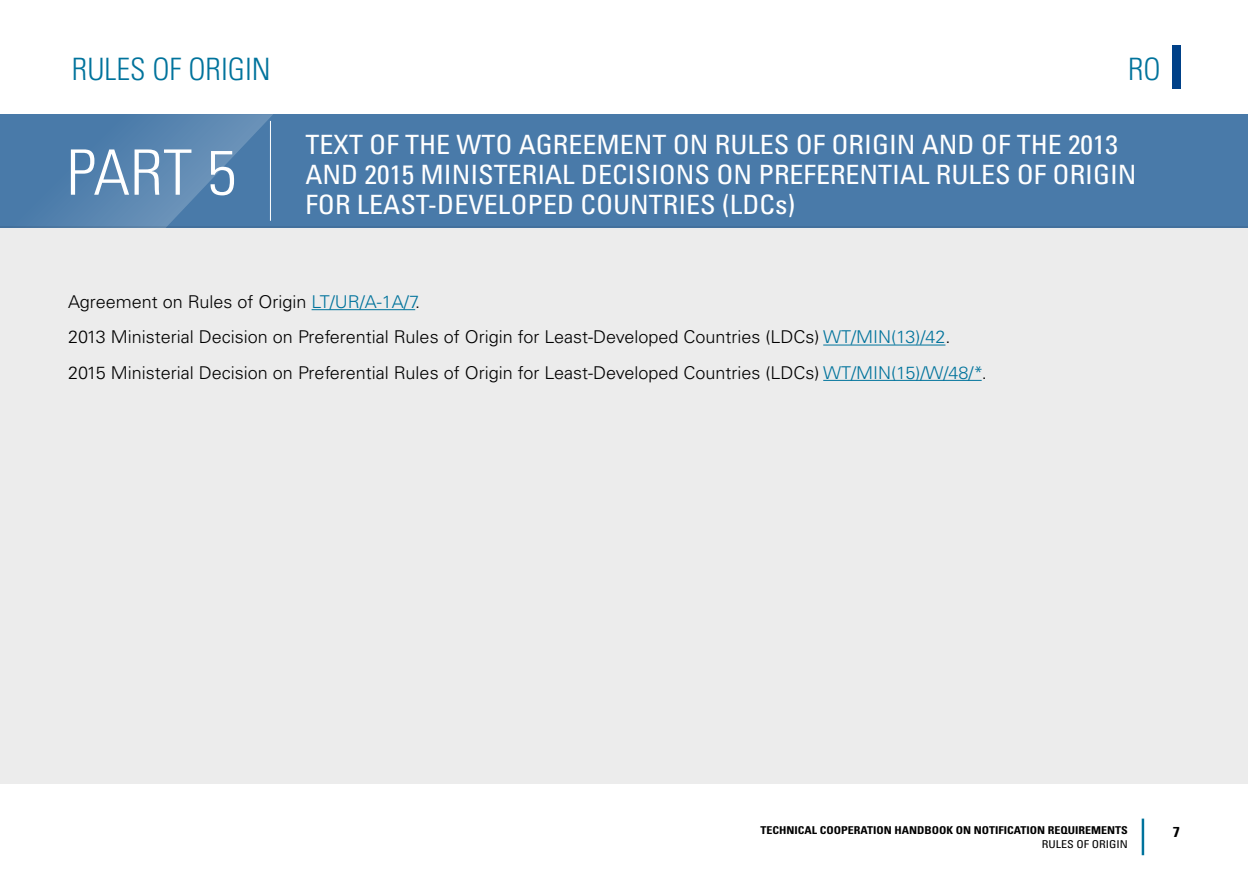
<style>
.page{position:relative;width:1248px;height:879px;background:#fff}
.page>*{position:absolute;margin:0;border:0;box-sizing:border-box;transform-origin:0 0}
.t1{font:300 condensed 62.8px "Univers LT Std";color:#fff;scale:1.05 1}
.t2{font:300 condensed 30.8px "Univers LT Std";color:#00739c}
.t3{font:condensed 26.6px/30px "Univers LT Std";color:#fff;scale:1.05 1}
.t4{font:300 17.6px/35.4px "Univers LT Std";color:#000}
.t5{font:700 condensed 14.4px "Univers LT Std";color:#000;scale:1.11 1}
.t6{font:700 condensed 10.8px "Univers LT Std";color:#000;scale:1.11 1}
.t7{font:condensed 10.8px "Univers LT Std";color:#000;scale:1.11 1}
.s1{color:#00739c}
</style>
<div class="page">
<div style="left:0;top:114px;width:1247px;height:113px;background:#497aa9"></div>
<svg style="left:0;top:114px;width:273px;height:113px"></svg>
<div style="left:0;top:227px;width:1247px;height:557px;background:#ececec"></div>
<hr style="left:1141px;top:818px;width:2px;height:37px;background:#00739c">
<div style="left:1171px;top:45px;width:9px;height:44px;background:#004188"></div>
<hr style="left:311px;top:309px;width:104px;height:1px;background:#00739c">
<hr style="left:823px;top:344px;width:122px;height:1px;background:#00739c">
<hr style="left:823px;top:380px;width:158px;height:1px;background:#00739c">
<h2 class="t2" style="left:72px;top:51px;width:200px">RULES OF ORIGIN</h2>
<h2 class="t2" style="left:1127px;top:51px;width:34px">RO</h2>
<h3 class="t3" style="left:305px;top:129px;width:793px">TEXT OF THE WTO AGREEMENT ON RULES OF ORIGIN AND OF THE 2013<br>AND 2015 MINISTERIAL DECISIONS ON PREFERENTIAL RULES OF ORIGIN<br>FOR LEAST-DEVELOPED COUNTRIES (LDCs)</h3>
<h1 class="t1" style="left:67px;top:135px;width:163px">PART 5</h1>
<h1 class="t1" style="left:207px;top:134px;width:29px">4</h1>
<h3 class="t3" style="left:306px;top:157px;width:389px">LIST OF NOTIF CATIONS SINCE 1995</h3>
<p class="t4" style="left:68px;top:284px;width:920px">Agreement on Rules of Origin <span class="s1">LT/UR/A-1A/7</span>.<br>2013 Ministerial Decision on Preferential Rules of Origin for Least-Developed Countries (LDCs) <span class="s1">WT/MIN(13)/42</span>.<br>2015 Ministerial Decision on Preferential Rules of Origin for Least-Developed Countries (LDCs) <span class="s1">WT/MIN(15)/W/48/*</span>.</p>
<p class="t6" style="left:760px;top:823px;width:332px">TECHNICAL COOPERATION HANDBOOK ON NOTIFICATION REQUIREMENTS</p>
<p class="t7" style="left:1041px;top:838px;width:79px">RULES OF ORIGIN</p>
<p class="t5" style="left:1172px;top:823px;width:8px">7</p>
</div>
